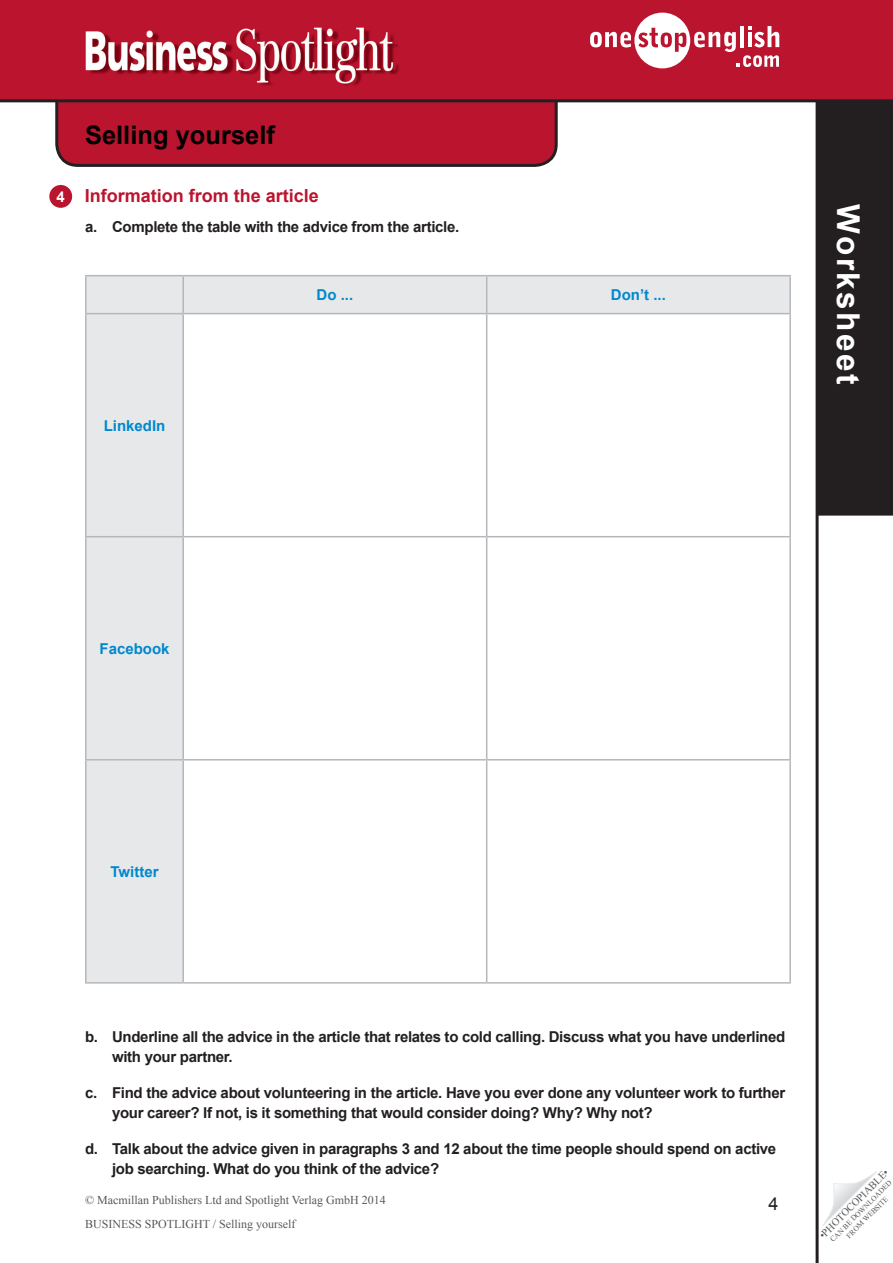
<style>
.page{position:relative;width:893px;height:1263px;background:#fff}
.page>*{position:absolute;margin:0;border:0;box-sizing:border-box;transform-origin:0 0}
.t1{font:700 31.5px "Arial";letter-spacing:.08em;color:#fff}
.t2{font:700 25.5px "Arial";color:#000}
.t3{font:700 18px "Arial";color:#bb142e}
.t4{font:18px "Arial";color:#231f20}
.t5{font:700 15px/19.5px "Arial";letter-spacing:-.02em;color:#231f20}
.worksheet_regular{font:700 15px "Arial";color:#0088ce}
.t6{font:12px "Times New Roman";color:#57585a}
.t7{font:10.5px "Times New Roman";color:#57585a}
.t8{font:7.5px/9px "Times New Roman";color:#57585a;text-align:center}
.s1{font-size:15px;color:#fff}
</style>
<div class="page">
<svg style="left:822px;top:1171px;width:55px;height:55px"></svg>
<hr style="left:816px;top:99px;width:3px;height:1164px;background:#231f20">
<div style="left:818px;top:99px;width:74px;height:416px;background:#231f20"></div>
<div style="left:817px;top:99px;width:76px;height:417px;border:2px solid #231f20"></div>
<svg style="left:55px;top:102px;width:503px;height:65px;background:#b2162e"></svg>
<div style="left:0;top:0;width:893px;height:101px;background:#bb142e"></div>
<img style="left:85px;top:27px;width:314px;height:59px">
<hr style="left:0;top:99px;width:893px;height:3px;background:#231f20">
<svg style="left:590px;top:13px;width:189px;height:55px"></svg>
<svg style="left:87px;top:276px;width:702px;height:706px"></svg>
<hr style="left:85px;top:275px;width:98px;height:1px;background:#b6b7bb">
<hr style="left:85px;top:276px;width:2px;height:37px;background:#b6b7bb">
<hr style="left:183px;top:275px;width:304px;height:1px;background:#b6b7bb">
<hr style="left:182px;top:276px;width:2px;height:37px;background:#b6b7bb">
<hr style="left:487px;top:275px;width:304px;height:1px;background:#b6b7bb">
<hr style="left:486px;top:276px;width:1px;height:37px;background:#b6b7bb">
<hr style="left:789px;top:276px;width:2px;height:37px;background:#b6b7bb">
<hr style="left:85px;top:313px;width:98px;height:1px;background:#b6b7bb">
<hr style="left:85px;top:314px;width:2px;height:222px;background:#b6b7bb">
<hr style="left:183px;top:313px;width:304px;height:1px;background:#b6b7bb">
<hr style="left:182px;top:314px;width:2px;height:222px;background:#b6b7bb">
<hr style="left:487px;top:313px;width:304px;height:1px;background:#b6b7bb">
<hr style="left:486px;top:314px;width:1px;height:222px;background:#b6b7bb">
<hr style="left:789px;top:314px;width:2px;height:222px;background:#b6b7bb">
<hr style="left:85px;top:536px;width:98px;height:1px;background:#b6b7bb">
<hr style="left:85px;top:537px;width:2px;height:222px;background:#b6b7bb">
<hr style="left:183px;top:536px;width:304px;height:1px;background:#b6b7bb">
<hr style="left:182px;top:537px;width:2px;height:222px;background:#b6b7bb">
<hr style="left:487px;top:536px;width:304px;height:1px;background:#b6b7bb">
<hr style="left:486px;top:537px;width:1px;height:222px;background:#b6b7bb">
<hr style="left:789px;top:537px;width:2px;height:222px;background:#b6b7bb">
<hr style="left:85px;top:759px;width:98px;height:1px;background:#b6b7bb">
<hr style="left:85px;top:760px;width:2px;height:222px;background:#b6b7bb">
<hr style="left:183px;top:759px;width:304px;height:1px;background:#b6b7bb">
<hr style="left:182px;top:760px;width:2px;height:222px;background:#b6b7bb">
<hr style="left:487px;top:759px;width:304px;height:1px;background:#b6b7bb">
<hr style="left:486px;top:760px;width:1px;height:222px;background:#b6b7bb">
<hr style="left:789px;top:760px;width:2px;height:222px;background:#b6b7bb">
<hr style="left:85px;top:982px;width:98px;height:1px;background:#b6b7bb">
<hr style="left:183px;top:982px;width:304px;height:1px;background:#b6b7bb">
<hr style="left:487px;top:982px;width:304px;height:1px;background:#b6b7bb">
<div style="left:49px;top:185px;width:23px;height:23px;background:#bb142e;border-radius:50%"></div>
<p class="t2" style="left:85px;top:118px;width:191px">Selling yourself</p>
<p class="t2" style="left:85px;top:118px;width:228px">Powers in the East</p>
<p class="t3" style="left:56px;top:184px;width:264px"><span class="s1">4</span> Information from the article</p>
<p class="t5" style="left:85px;top:218px;width:376px">a. Complete the table with the advice from the article.</p>
<p class="worksheet_regular" style="left:104px;top:415px;width:63px">LinkedIn</p>
<p class="worksheet_regular" style="left:99px;top:638px;width:72px">Facebook</p>
<p class="worksheet_regular" style="left:317px;top:285px;width:38px">Do ...</p>
<p class="worksheet_regular" style="left:611px;top:285px;width:57px">Don’t ...</p>
<p class="t1" style="left:869px;top:204px;width:182px;rotate:90deg">Worksheet</p>
<p class="worksheet_regular" style="left:110px;top:861px;width:50px">Twitter</p>
<p class="t5" style="left:112px;top:1027px;width:675px;text-indent:-27px">b. Underline all the advice in the article that relates to cold calling. Discuss what you have underlined with your partner.</p>
<p class="t5" style="left:112px;top:1083px;width:675px;text-indent:-27px">c. Find the advice about volunteering in the article. Have you ever done any volunteer work to further your career? If not, is it something that would consider doing? Why? Why not?</p>
<p class="t5" style="left:112px;top:1139px;width:666px;text-indent:-27px">d. Talk about the advice given in paragraphs 3 and 12 about the time people should spend on active job searching. What do you think of the advice?</p>
<p class="t6" style="left:85px;top:1192px;width:302px">© Macmillan Publishers Ltd and Spotlight Verlag GmbH 2014</p>
<p class="t6" style="left:85px;top:1215px;width:212px">BUSINESS SPOTLIGHT / Selling yourself</p>
<p class="t4" style="left:769px;top:1192px;width:12px">4</p>
<p class="t7" style="left:816px;top:1232px;width:95px;rotate:-45deg">•PHOTOCOPIABLE•</p>
<p class="t8" style="left:828px;top:1237px;width:85px;rotate:-45deg">CAN BE DOWNLOADED<br>FROM WEBSITE</p>
</div>
